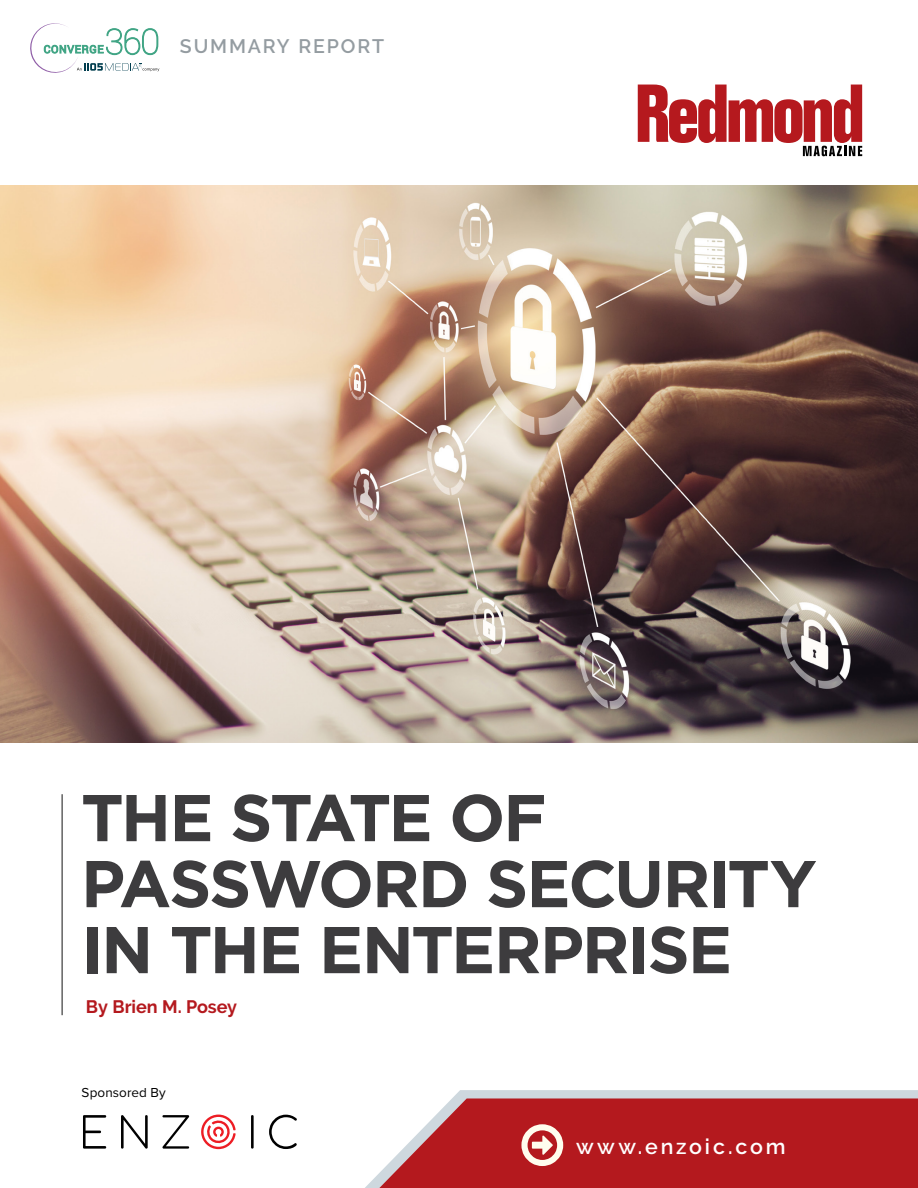
<style>
.page{position:relative;width:918px;height:1188px;background:#fff}
.page>*{position:absolute;margin:0;border:0;box-sizing:border-box;transform-origin:0 0}
.t1{font:700 66px/66px "Gotham";letter-spacing:-.03em;color:#3d3c3e}
.t2{font:600 21.3px "Raleway";letter-spacing:.14em;color:#fff}
.t3{font:600 19.5px "Raleway";letter-spacing:.095em;color:#949ca1}
.t4{font:700 18px "Raleway";letter-spacing:-.005em;color:#b4191e}
.t5{font:13.5px "Proxima Nova";letter-spacing:.01em;color:#000}
</style>
<div class="page">
<img style="left:0;top:185px;width:918px;height:557px">
<svg style="left:638px;top:85px;width:224px;height:71px"></svg>
<svg style="left:365px;top:1090px;width:553px;height:98px;fill:#ced8de"></svg>
<svg style="left:379px;top:1098px;width:539px;height:90px;background:#b92d31"></svg>
<svg style="left:521px;top:1124px;width:42px;height:42px;background:#d88984"></svg>
<svg style="left:30px;top:23px;width:129px;height:50px"></svg>
<hr style="left:61px;top:794px;width:2px;height:221px;background:#000">
<svg style="left:251px;top:1115px;width:3px;height:34px"></svg>
<svg style="left:269px;top:1115px;width:28px;height:34px"></svg>
<svg style="left:83px;top:1115px;width:23px;height:34px"></svg>
<svg style="left:121px;top:1115px;width:27px;height:34px"></svg>
<svg style="left:162px;top:1115px;width:27px;height:34px"></svg>
<svg style="left:201px;top:1115px;width:35px;height:34px"></svg>
<p class="t3" style="left:180px;top:35px;width:206px">SUMMARY REPORT</p>
<p class="t1" style="left:81px;top:784px;width:737px">THE STATE OF<br>PASSWORD SECURITY<br>IN THE ENTERPRISE</p>
<p class="t4" style="left:86px;top:996px;width:153px">By Brien M. Posey</p>
<p class="t5" style="left:82px;top:1083px;width:86px">Sponsored By</p>
<p class="t2" style="left:576px;top:1134px;width:211px">www.enzoic.com</p>
</div>
